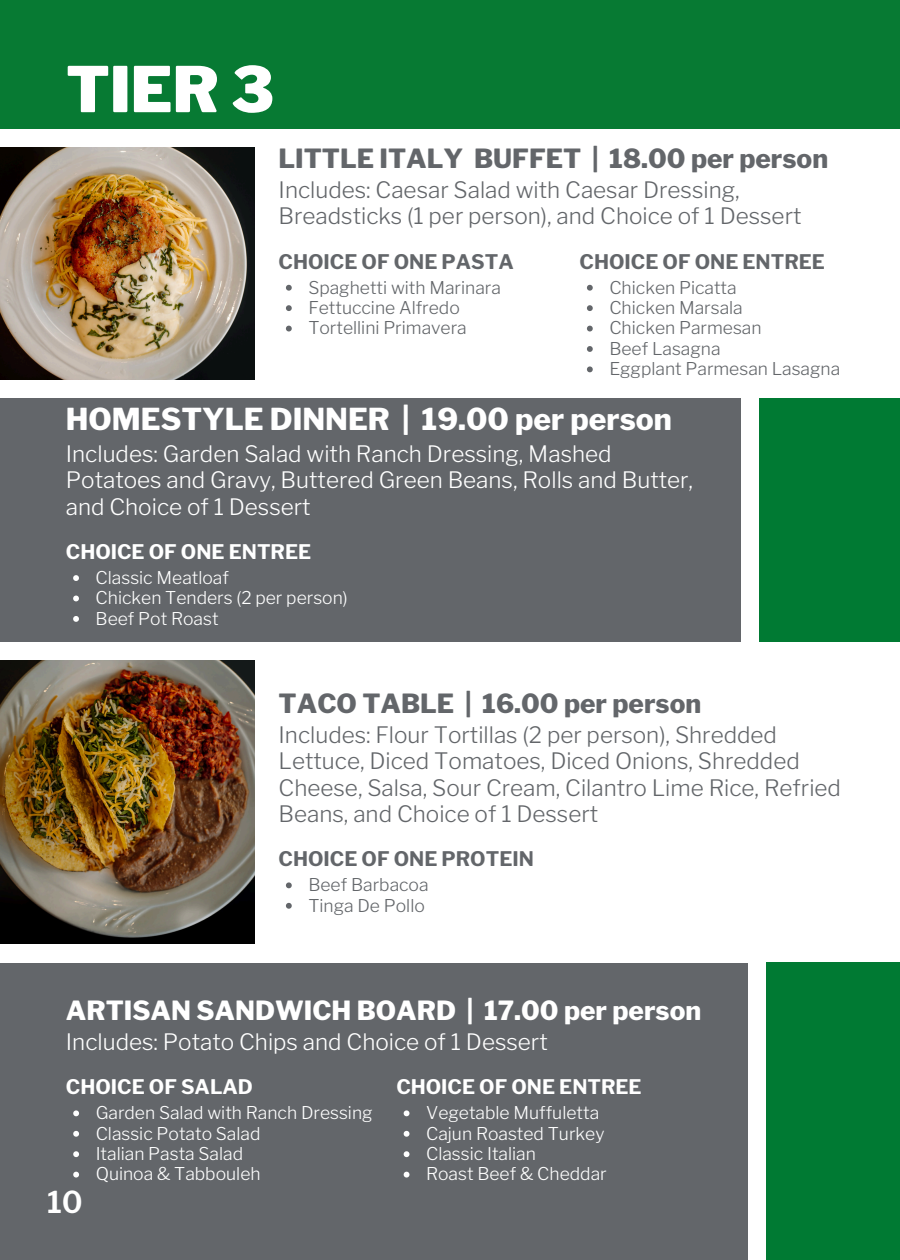
<style>
.page{position:relative;width:900px;height:1260px;background:#fff}
.page>*{position:absolute;margin:0;border:0;box-sizing:border-box;transform-origin:0 0}
.t1{font:900 62.5px "Libre Franklin";color:#fff}
.t2{font:800 30px "Libre Franklin";color:#fff}
.t3{font:600 30px "Libre Franklin";color:#fff}
.t4{font:800 26.25px "Libre Franklin";color:#63666a}
.t5{font:800 26.25px "Libre Franklin";color:#fff}
.t6{font:300 22.5px/26.2px "Libre Franklin";color:#63666a}
.t7{font:300 22.5px/26.2px "Libre Franklin";color:#fff}
.t8{font:700 20px "Libre Franklin";color:#63666a}
.t9{font:700 20px "Libre Franklin";color:#fff}
.t10{font:300 17.5px "Libre Franklin";color:#fff}
.t11{font:300 17.5px "Libre Franklin";color:#63666a}
</style>
<div class="page">
<div style="left:0;top:0;width:900px;height:129px;background:#077a33"></div>
<div style="left:766px;top:963px;width:134px;height:297px;background:#007a33"></div>
<div style="left:760px;top:398px;width:140px;height:244px;background:#007a33"></div>
<div style="left:0;top:398px;width:741px;height:244px;background:#63666a"></div>
<div style="left:0;top:964px;width:748px;height:296px;background:#63666a"></div>
<img style="left:0;top:147px;width:255px;height:233px">
<img style="left:0;top:661px;width:255px;height:283px">
<svg style="left:286px;top:285px;width:6px;height:6px"></svg>
<svg style="left:286px;top:305px;width:6px;height:6px"></svg>
<svg style="left:286px;top:326px;width:6px;height:5px"></svg>
<svg style="left:587px;top:285px;width:6px;height:6px"></svg>
<svg style="left:587px;top:305px;width:6px;height:6px"></svg>
<svg style="left:587px;top:326px;width:6px;height:5px"></svg>
<svg style="left:587px;top:346px;width:6px;height:6px"></svg>
<svg style="left:587px;top:366px;width:6px;height:6px"></svg>
<svg style="left:73px;top:575px;width:6px;height:6px"></svg>
<svg style="left:73px;top:596px;width:6px;height:5px"></svg>
<svg style="left:73px;top:616px;width:6px;height:6px"></svg>
<svg style="left:286px;top:882px;width:6px;height:6px"></svg>
<svg style="left:286px;top:903px;width:6px;height:6px"></svg>
<svg style="left:73px;top:1110px;width:6px;height:6px"></svg>
<svg style="left:73px;top:1131px;width:6px;height:6px"></svg>
<svg style="left:73px;top:1151px;width:6px;height:6px"></svg>
<svg style="left:73px;top:1172px;width:6px;height:6px"></svg>
<svg style="left:404px;top:1110px;width:5px;height:6px"></svg>
<svg style="left:404px;top:1131px;width:5px;height:6px"></svg>
<svg style="left:404px;top:1151px;width:5px;height:6px"></svg>
<svg style="left:404px;top:1172px;width:5px;height:6px"></svg>
<h3 class="t1" style="left:66px;top:52px;width:210px">TIER 3</h3>
<h4 class="t4" style="left:279px;top:143px;width:551px">LITTLE ITALY BUFFET | 18.00 per person</h4>
<h4 class="t6" style="left:279px;top:177px;width:524px">Includes: Caesar Salad with Caesar Dressing,<br>Breadsticks (1 per person), and Choice of 1 Dessert</h4>
<p class="t8" style="left:279px;top:249px;width:237px">CHOICE OF ONE PASTA</p>
<p class="t11" style="left:308px;top:277px;width:194px">Spaghetti with Marinara</p>
<p class="t11" style="left:308px;top:297px;width:153px">Fettuccine Alfredo</p>
<h4 class="t11" style="left:308px;top:317px;width:160px">Tortellini Primavera</h4>
<p class="t8" style="left:580px;top:249px;width:247px">CHOICE OF ONE ENTREE</p>
<p class="t11" style="left:609px;top:277px;width:129px">Chicken Picatta</p>
<p class="t11" style="left:609px;top:297px;width:135px">Chicken Marsala</p>
<p class="t11" style="left:609px;top:317px;width:154px">Chicken Parmesan</p>
<p class="t11" style="left:609px;top:338px;width:113px">Beef Lasagna</p>
<h3 class="t11" style="left:609px;top:358px;width:232px">Eggplant Parmesan Lasagna</h3>
<h4 class="t2" style="left:66px;top:401px;width:608px">HOMESTYLE DINNER | 19.00 per person</h4>
<h4 class="t7" style="left:66px;top:441px;width:629px">Includes: Garden Salad with Ranch Dressing, Mashed<br>Potatoes and Gravy, Buttered Green Beans, Rolls and Butter, and Choice of 1 Dessert</h4>
<p class="t9" style="left:66px;top:540px;width:247px">CHOICE OF ONE ENTREE</p>
<p class="t10" style="left:96px;top:567px;width:135px">Classic Meatloaf</p>
<p class="t10" style="left:96px;top:587px;width:254px">Chicken Tenders (2 per person)</p>
<p class="t10" style="left:96px;top:608px;width:124px">Beef Pot Roast</p>
<h3 class="t4" style="left:279px;top:688px;width:424px">TACO TABLE | 16.00 per person</h3>
<h3 class="t6" style="left:279px;top:722px;width:564px">Includes: Flour Tortillas (2 per person), Shredded Lettuce, Diced Tomatoes, Diced Onions, Shredded Cheese, Salsa, Sour Cream, Cilantro Lime Rice, Refried Beans, and Choice of 1 Dessert</h3>
<h4 class="t8" style="left:279px;top:847px;width:257px">CHOICE OF ONE PROTEIN</h4>
<p class="t11" style="left:308px;top:874px;width:122px">Beef Barbacoa</p>
<p class="t11" style="left:308px;top:895px;width:118px">Tinga De Pollo</p>
<h3 class="t5" style="left:66px;top:994px;width:637px">ARTISAN SANDWICH BOARD | 17.00 per person</h3>
<h3 class="t7" style="left:66px;top:1029px;width:483px">Includes: Potato Chips and Choice of 1 Dessert</h3>
<h4 class="t9" style="left:66px;top:1075px;width:189px">CHOICE OF SALAD</h4>
<p class="t10" style="left:96px;top:1102px;width:278px">Garden Salad with Ranch Dressing</p>
<p class="t10" style="left:96px;top:1123px;width:166px">Classic Potato Salad</p>
<p class="t10" style="left:96px;top:1143px;width:149px">Italian Pasta Salad</p>
<p class="t10" style="left:96px;top:1164px;width:166px">Quinoa &amp; Tabbouleh</p>
<h4 class="t9" style="left:396px;top:1075px;width:247px">CHOICE OF ONE ENTREE</h4>
<p class="t10" style="left:426px;top:1102px;width:175px">Vegetable Muffuletta</p>
<p class="t10" style="left:426px;top:1123px;width:180px">Cajun Roasted Turkey</p>
<p class="t10" style="left:426px;top:1143px;width:111px">Classic Italian</p>
<p class="t10" style="left:426px;top:1164px;width:182px">Roast Beef &amp; Cheddar</p>
<h2 class="t3" style="left:47px;top:1184px;width:37px">10</h2>
</div>
